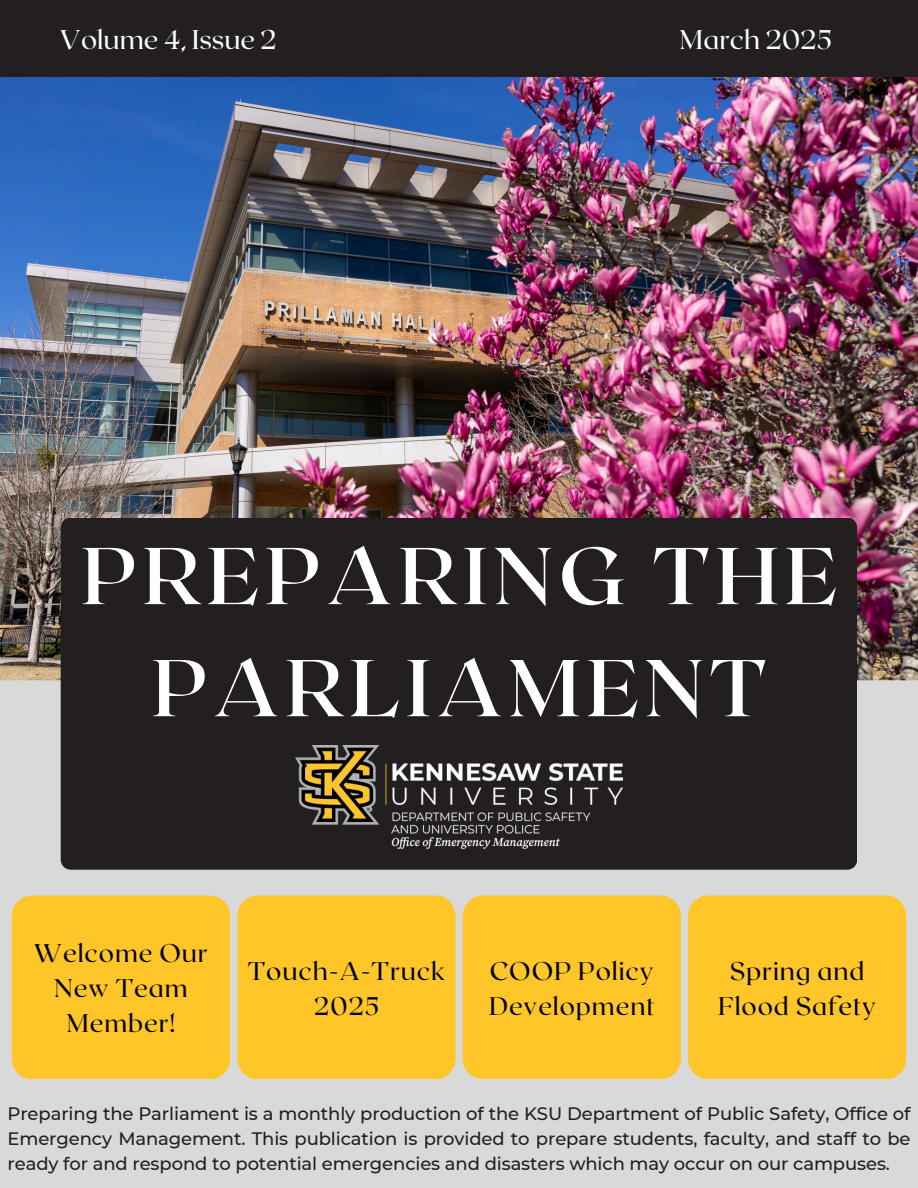
<style>
.page{position:relative;width:918px;height:1188px;background:#d9d9d9}
.page>*{position:absolute;margin:0;border:0;box-sizing:border-box;transform-origin:0 0}
.t1{font:600 80.25px/112.1px "Roxborough CF";letter-spacing:.075em;color:#fff;text-align:center}
.t2{font:27px "Roxborough CF";color:#fff}
.t3{font:25.5px/34.8px "Roxborough CF";letter-spacing:.035em;color:#000;text-align:center}
.t4{font:500 18px/24.8px "Montserrat";letter-spacing:-.005em;color:#231f20;text-align:justify}
</style>
<div class="page">
<img style="left:0;top:76px;width:918px;height:604px">
<div style="left:0;top:0;width:918px;height:76px;background:#231f20"></div>
<div style="left:61px;top:518px;width:796px;height:352px;background:#231f20"></div>
<img style="left:295px;top:745px;width:328px;height:104px">
<div style="left:12px;top:896px;width:218px;height:183px;background:#ffc629"></div>
<div style="left:463px;top:896px;width:218px;height:183px;background:#ffc629"></div>
<div style="left:237px;top:896px;width:219px;height:183px;background:#ffc629"></div>
<div style="left:688px;top:896px;width:218px;height:183px;background:#ffc629"></div>
<p class="t2" style="left:60px;top:22px;width:218px">Volume 4, Issue 2</p>
<h2 class="t2" style="left:680px;top:22px;width:153px">March 2025</h2>
<h2 class="t1" style="left:81px;top:516px;width:757px">PREPARING THE<br>PARLIAMENT</h2>
<h2 class="t3" style="left:34px;top:934px;width:175px">Welcome Our<br>New Team<br>Member!</h2>
<h2 class="t3" style="left:248px;top:952px;width:199px">Touch-A-Truck<br>2025</h2>
<h2 class="t3" style="left:718px;top:952px;width:159px">Spring and<br>Flood Safety</h2>
<h1 class="t3" style="left:489px;top:952px;width:167px;text-align:left">COOP Policy<br>Development</h1>
<h2 class="t4" style="left:7px;top:1101px;width:905px">Preparing the Parliament is a monthly production of the KSU Department of Public Safety, Office of Emergency Management. This publication is provided to prepare students, faculty, and staff to be ready for and respond to potential emergencies and disasters which may occur on our campuses.</h2>
</div>
